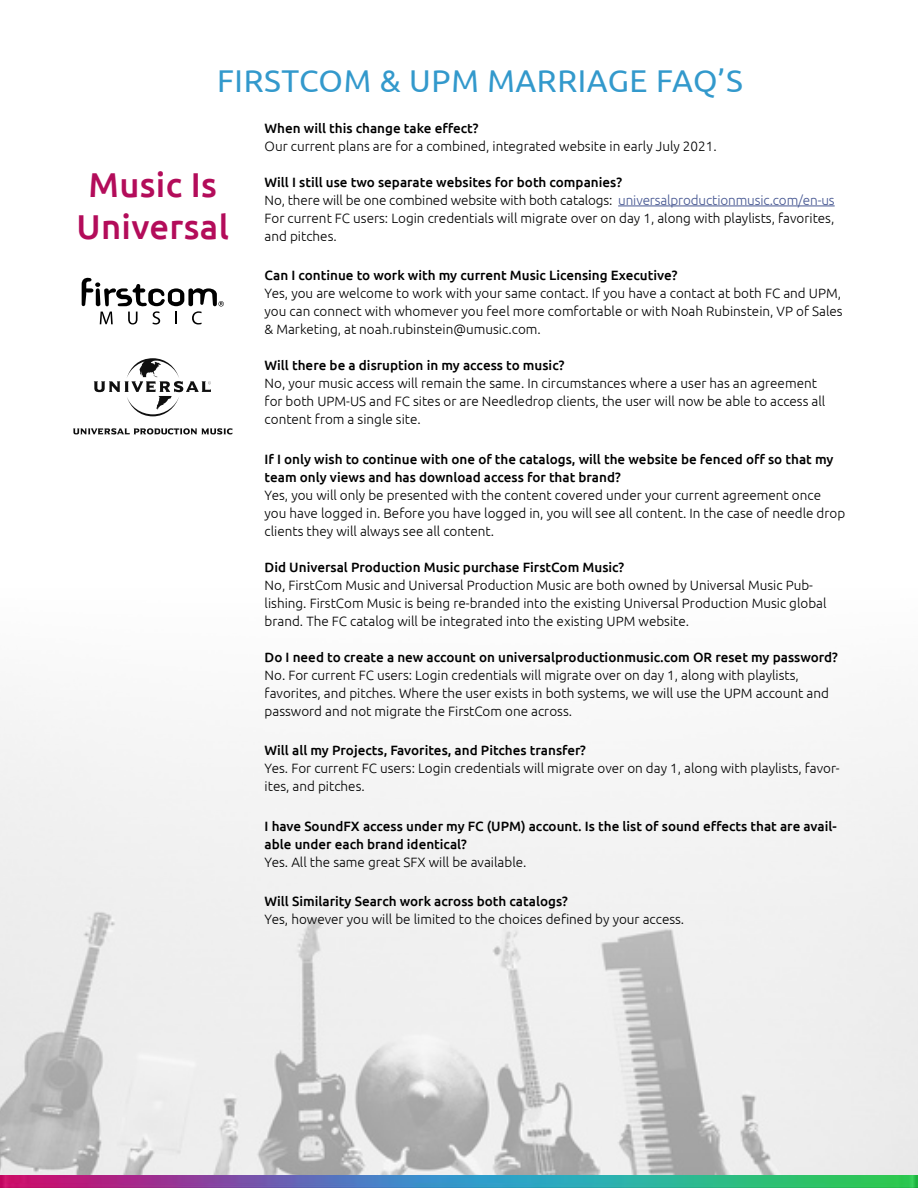
<style>
.page{position:relative;width:918px;height:1188px;background:#fff}
.page>*{position:absolute;margin:0;border:0;box-sizing:border-box;transform-origin:0 0}
.t1{font:500 34.5px/41.4px "Ubuntu";letter-spacing:.01em;color:#b30c5a;text-align:center}
.t2{font:31.5px "Ubuntu";letter-spacing:.02em;color:#39c}
.t3{font:300 13.5px/18px "Ubuntu";color:#000}
.t4{font:500 13.5px/18px "Ubuntu";color:#000}
.s1{font-weight:500}
.s2{color:#465792}
</style>
<div class="page">
<img style="left:0;top:716px;width:918px;height:459px">
<img style="left:0;top:1175px;width:918px;height:13px">
<svg style="left:94px;top:358px;width:117px;height:58px"></svg>
<svg style="left:73px;top:428px;width:159px;height:7px"></svg>
<svg style="left:82px;top:278px;width:142px;height:47px"></svg>
<hr style="left:618px;top:206px;width:217px;height:1px;background:#465792">
<h2 class="t2" style="left:217px;top:62px;width:527px">FIRSTCOM &amp; UPM MARRIAGE FAQ’S</h2>
<h1 class="t1" style="left:77px;top:163px;width:154px">Music Is<br>Universal</h1>
<p class="t4" style="left:265px;top:118px;width:216px">When will this change take effect?</p>
<p class="t3" style="left:265px;top:136px;width:454px">Our current plans are for a combined, integrated website in early July 2021.</p>
<p class="t3" style="left:265px;top:172px;width:572px"><span class="s1">Will I still use two separate websites for both companies?<br></span>No, there will be one combined website with both catalogs: <span class="s2">universalproductionmusic.com/en-us </span>For current FC users: Login credentials will migrate over on day 1, along with playlists, favorites, and pitches.</p>
<p class="t4" style="left:265px;top:266px;width:414px">Can I continue to work with my current Music Licensing Executive?</p>
<p class="t3" style="left:265px;top:284px;width:580px;text-align:justify">Yes, you are welcome to work with your same contact. If you have a contact at both FC and UPM, you can connect with whomever you feel more comfortable or with Noah Rubinstein, VP of Sales &amp; Marketing, at noah.rubinstein@umusic.com.</p>
<p class="t4" style="left:265px;top:356px;width:301px">Will there be a disruption in my access to music?</p>
<p class="t3" style="left:265px;top:374px;width:562px">No, your music access will remain the same. In circumstances where a user has an agreement for both UPM-US and FC sites or are Needledrop clients, the user will now be able to access all content from a single site.</p>
<p class="t4" style="left:265px;top:449px;width:570px">If I only wish to continue with one of the catalogs, will the website be fenced off so that my team only views and has download access for that brand?</p>
<p class="t3" style="left:265px;top:486px;width:582px">Yes, you will only be presented with the content covered under your current agreement once you have logged in. Before you have logged in, you will see all content. In the case of needle drop clients they will always see all content.</p>
<p class="t4" style="left:265px;top:557px;width:361px">Did Universal Production Music purchase FirstCom Music?</p>
<p class="t3" style="left:265px;top:576px;width:563px">No, FirstCom Music and Universal Production Music are both owned by Universal Music Pub&shy;lishing. FirstCom Music is being re-branded into the existing Universal Production Music global brand. The FC catalog will be integrated into the existing UPM website.</p>
<p class="t4" style="left:265px;top:647px;width:575px">Do I need to create a new account on universalproductionmusic.com OR reset my password?</p>
<p class="t3" style="left:265px;top:666px;width:566px">No. For current FC users: Login credentials will migrate over on day 1, along with playlists, favorites, and pitches. Where the user exists in both systems, we will use the UPM account and password and not migrate the FirstCom one across.</p>
<p class="t4" style="left:265px;top:741px;width:323px">Will all my Projects, Favorites, and Pitches transfer?</p>
<p class="t3" style="left:265px;top:759px;width:577px">Yes. For current FC users: Login credentials will migrate over on day 1, along with playlists, favor&shy;ites, and pitches.</p>
<p class="t4" style="left:265px;top:817px;width:574px">I have SoundFX access under my FC (UPM) account. Is the list of sound effects that are avail&shy;able under each brand identical?</p>
<p class="t3" style="left:265px;top:853px;width:263px">Yes. All the same great SFX will be available.</p>
<p class="t4" style="left:265px;top:892px;width:305px">Will Similarity Search work across both catalogs?</p>
<p class="t3" style="left:265px;top:910px;width:421px">Yes, however you will be limited to the choices defined by your access.</p>
</div>
